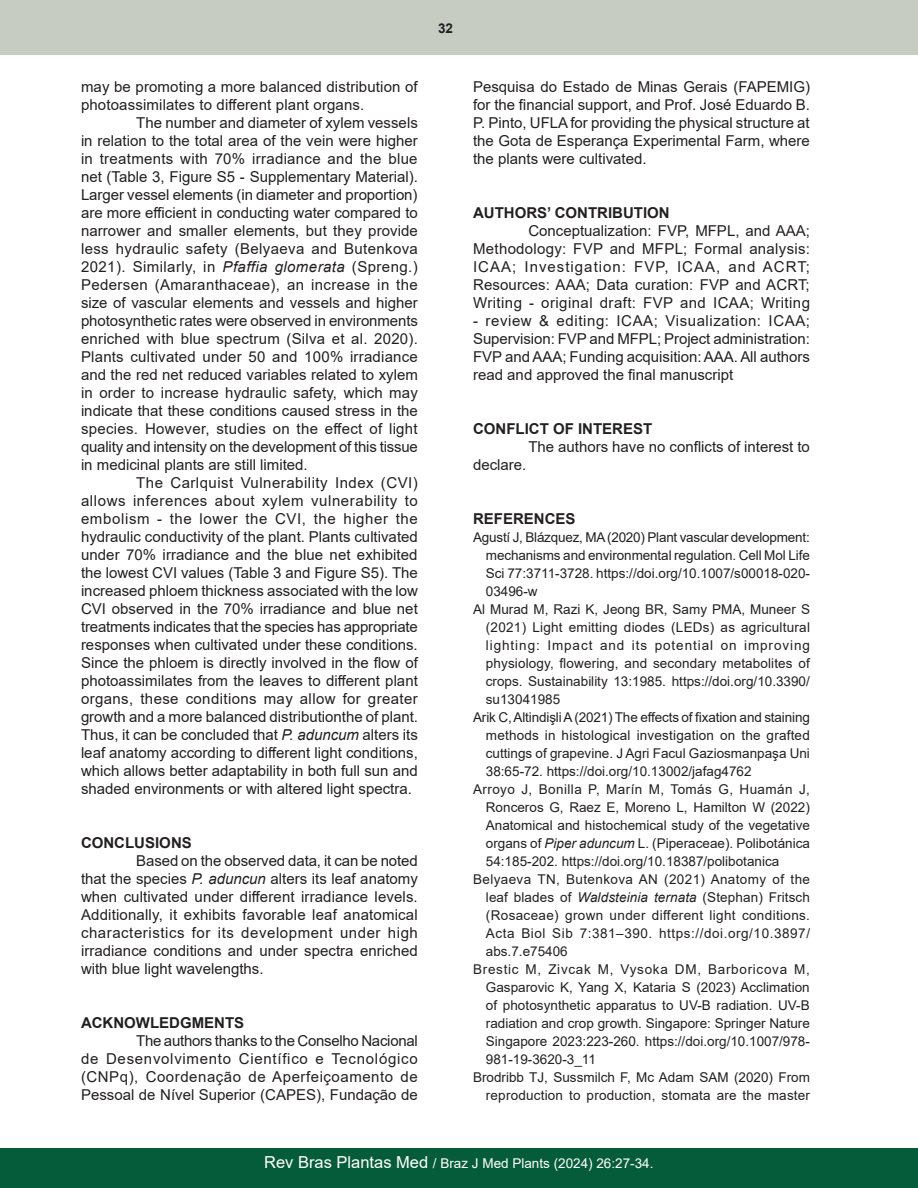
<style>
.page{position:relative;width:918px;height:1188px;background:#fff}
.page>*{position:absolute;margin:0;border:0;box-sizing:border-box;transform-origin:0 0}
.a-texto{font:15px/18px "Arial";color:#231f20;text-align:justify}
.a-texto-2{font:700 15px "Arial";color:#231f20}
.a-texto-3{font:13.5px/18px "Arial";color:#231f20;text-align:justify}
.t1{font:13.5px "Arial";color:#fff}
.t2{font:700 13.5px "Arial";color:#231f20}
.s1{font-style:italic}
.s2{font-size:16.5px}
</style>
<div class="page">
<div style="left:0;top:0;width:918px;height:55px;background:#c7ccc3"></div>
<div style="left:0;top:1148px;width:918px;height:40px;background:#055c3a"></div>
<p class="a-texto" style="left:81px;top:78px;width:338px">may be promoting a more balanced distribution of photoassimilates to different plant organs.</p>
<p class="a-texto" style="left:81px;top:114px;width:339px;text-indent:55px">The number and diameter of xylem vessels in relation to the total area of the vein were higher in treatments with 70% irradiance and the blue net (Table 3, Figure S5 - Supplementary Material).<br>Larger vessel elements (in diameter and proportion) are more efficient in conducting water compared to narrower and smaller elements, but they provide less hydraulic safety (Belyaeva and Butenkova 2021). Similarly, in <span class="s1">Pfaffia glomerata</span> (Spreng.)<br>Pedersen (Amaranthaceae), an increase in the size of vascular elements and vessels and higher photosynthetic rates were observed in environments enriched with blue spectrum (Silva et al. 2020).<br>Plants cultivated under 50 and 100% irradiance and the red net reduced variables related to xylem in order to increase hydraulic safety, which may indicate that these conditions caused stress in the species. However, studies on the effect of light quality and intensity on the development of this tissue in medicinal plants are still limited.</p>
<p class="a-texto" style="left:81px;top:474px;width:339px;text-indent:55px">The Carlquist Vulnerability Index (CVI) allows inferences about xylem vulnerability to embolism - the lower the CVI, the higher the hydraulic conductivity of the plant. Plants cultivated under 70% irradiance and the blue net exhibited the lowest CVI values (Table 3 and Figure S5). The increased phloem thickness associated with the low CVI observed in the 70% irradiance and blue net treatments indicates that the species has appropriate responses when cultivated under these conditions.<br>Since the phloem is directly involved in the flow of photoassimilates from the leaves to different plant organs, these conditions may allow for greater growth and a more balanced distributionthe of plant.<br>Thus, it can be concluded that <span class="s1">P. aduncum</span> alters its leaf anatomy according to different light conditions, which allows better adaptability in both full sun and shaded environments or with altered light spectra.</p>
<p class="a-texto-2" style="left:81px;top:832px;width:112px">CONCLUSIONS</p>
<p class="a-texto" style="left:81px;top:852px;width:338px;text-indent:55px">Based on the observed data, it can be noted that the species <span class="s1">P. aduncun</span> alters its leaf anatomy when cultivated under different irradiance levels.<br>Additionally, it exhibits favorable leaf anatomical characteristics for its development under high irradiance conditions and under spectra enriched with blue light wavelengths.</p>
<p class="a-texto-2" style="left:81px;top:1012px;width:165px">ACKNOWLEDGMENTS</p>
<p class="a-texto" style="left:81px;top:1032px;width:338px;text-indent:55px">The authors thanks to the Conselho Nacional de Desenvolvimento Científico e Tecnológico (CNPq), Coordenação de Aperfeiçoamento de Pessoal de Nível Superior (CAPES), Fundação de</p>
<p class="t2" style="left:438px;top:19px;width:17px">32</p>
<p class="a-texto" style="left:473px;top:78px;width:338px">Pesquisa do Estado de Minas Gerais (FAPEMIG) for the financial support, and Prof. José Eduardo B.<br>P. Pinto, UFLA for providing the physical structure at the Gota de Esperança Experimental Farm, where the plants were cultivated.</p>
<p class="a-texto-2" style="left:473px;top:202px;width:198px">AUTHORS’ CONTRIBUTION</p>
<p class="a-texto" style="left:473px;top:222px;width:338px;text-indent:55px">Conceptualization: FVP, MFPL, and AAA; Methodology: FVP and MFPL; Formal analysis:<br>ICAA; Investigation: FVP, ICAA, and ACRT; Resources: AAA; Data curation: FVP and ACRT; Writing - original draft: FVP and ICAA; Writing</p>
<p class="a-texto" style="left:473px;top:312px;width:338px">- review &amp; editing: ICAA; Visualization: ICAA; Supervision: FVP and MFPL; Project administration:<br>FVP and AAA; Funding acquisition: AAA. All authors read and approved the final manuscript</p>
<p class="a-texto-2" style="left:473px;top:418px;width:181px">CONFLICT OF INTEREST</p>
<p class="a-texto" style="left:528px;top:438px;width:283px">The authors have no conflicts of interest to</p>
<p class="a-texto" style="left:473px;top:456px;width:55px">declare.</p>
<p class="a-texto-2" style="left:473px;top:508px;width:104px">REFERENCES</p>
<p class="a-texto-3" style="left:486px;top:528px;width:326px;text-indent:-13px">Agustí J, Blázquez, MA (2020) Plant vascular development: mechanisms and environmental regulation. Cell Mol Life Sci 77:3711-3728. https://doi.org/10.1007/s00018-020- 03496-w</p>
<p class="a-texto-3" style="left:486px;top:600px;width:326px;text-indent:-13px">Al Murad M, Razi K, Jeong BR, Samy PMA, Muneer S (2021) Light emitting diodes (LEDs) as agricultural lighting: Impact and its potential on improving physiology, flowering, and secondary metabolites of crops. Sustainability 13:1985. https://doi.org/10.3390/ su13041985</p>
<p class="a-texto-3" style="left:486px;top:708px;width:326px;text-indent:-13px">Arik C, Altindişli A (2021) The effects of fixation and staining methods in histological investigation on the grafted cuttings of grapevine. J Agri Facul Gaziosmanpaşa Uni 38:65-72. https://doi.org/10.13002/jafag4762</p>
<p class="a-texto-3" style="left:486px;top:780px;width:326px;text-indent:-13px">Arroyo J, Bonilla P, Marín M, Tomás G, Huamán J, Ronceros G, Raez E, Moreno L, Hamilton W (2022)<br>Anatomical and histochemical study of the vegetative organs of <span class="s1">Piper aduncum</span> L. (Piperaceae). Polibotánica 54:185-202. https://doi.org/10.18387/polibotanica</p>
<p class="a-texto-3" style="left:486px;top:870px;width:326px;text-indent:-13px">Belyaeva TN, Butenkova AN (2021) Anatomy of the leaf blades of <span class="s1">Waldsteinia ternata</span> (Stephan) Fritsch (Rosaceae) grown under different light conditions.<br>Acta Biol Sib 7:381–390. https://doi.org/10.3897/ abs.7.e75406</p>
<p class="a-texto-3" style="left:486px;top:960px;width:326px;text-indent:-13px">Brestic M, Zivcak M, Vysoka DM, Barboricova M, Gasparovic K, Yang X, Kataria S (2023) Acclimation of photosynthetic apparatus to UV-B radiation. UV-B radiation and crop growth. Singapore: Springer Nature Singapore 2023:223-260. https://doi.org/10.1007/978- 981-19-3620-3_11</p>
<p class="a-texto-3" style="left:473px;top:1068px;width:338px;text-align:right">Brodribb TJ, Sussmilch F, Mc Adam SAM (2020) From reproduction to production, stomata are the master</p>
<p class="t1" style="left:264px;top:1154px;width:391px"><span class="s2">Rev Bras Plantas Med</span> / Braz J Med Plants (2024) 26:27-34.</p>
</div>
